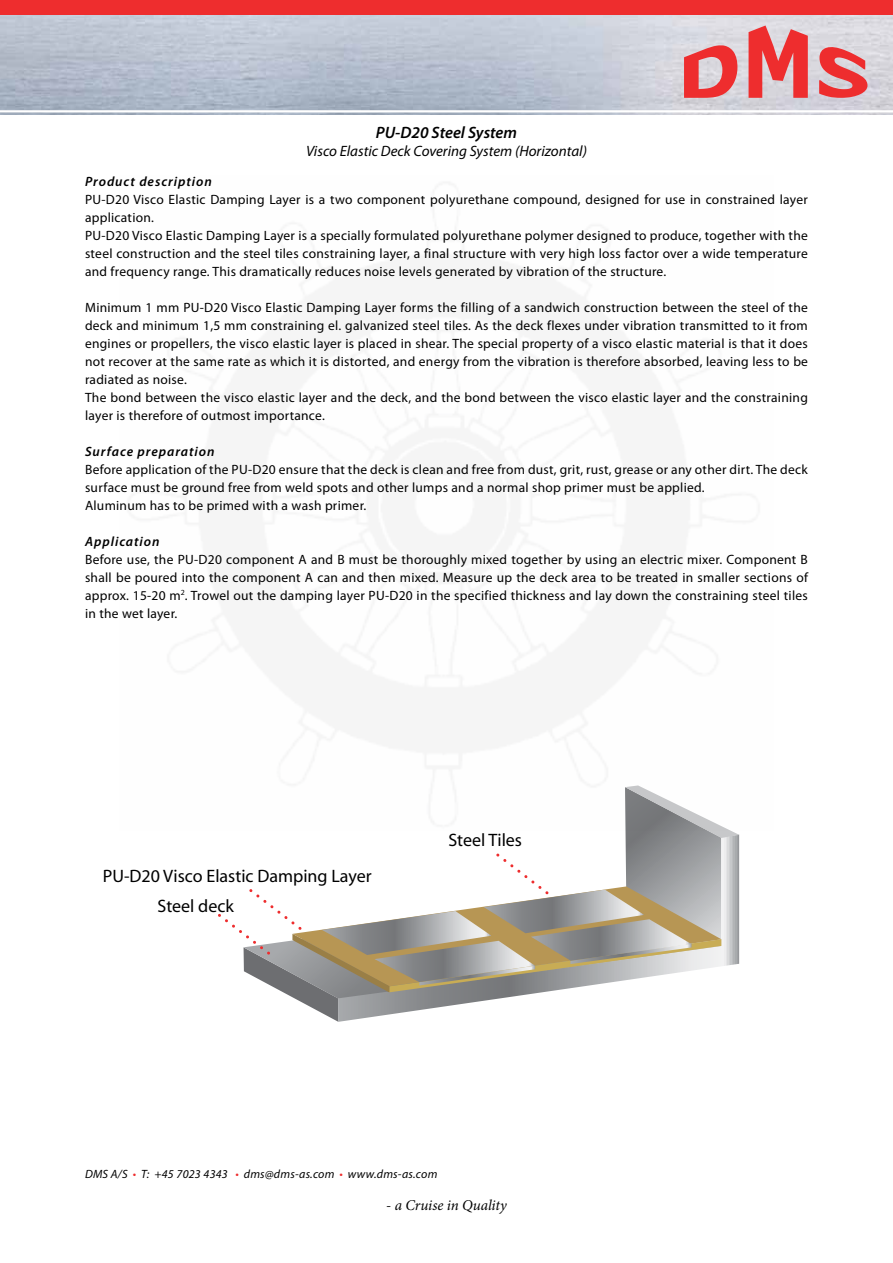
<style>
.page{position:relative;width:893px;height:1263px;background:#fff}
.page>*{position:absolute;margin:0;border:0;box-sizing:border-box;transform-origin:0 0}
.t1{font:18px/29.8px "Myriad";color:#000}
.t2{font:italic 600 16.5px "Myriad Pro";color:#000}
.t3{font:italic 15px "Myriad Pro";color:#000}
.t4{font:italic 15px "Minion Pro";letter-spacing:-.005em;color:#000}
.t5{font:13.5px/18px "Myriad Pro";letter-spacing:.02em;color:#000}
.t6{font:italic 600 13.5px "Myriad Pro";letter-spacing:.07em;color:#000}
.t7{font:italic 12px "Myriad Pro";letter-spacing:.02em;color:#000}
.s1{color:#ee2d2e}
</style>
<div class="page">
<svg style="left:625px;top:838px;width:114px;height:128px;background:#b4b6b8"></svg>
<svg style="left:625px;top:831px;width:114px;height:7px"></svg>
<svg style="left:218px;top:851px;width:503px;height:171px"></svg>
<img style="left:0;top:14px;width:893px;height:101px">
<div style="left:0;top:0;width:893px;height:14px;background:#ee2d2e"></div>
<hr style="left:0;top:110px;width:893px;height:2px;background:#fff">
<img style="left:625px;top:785px;width:106px;height:46px">
<svg style="left:684px;top:45px;width:53px;height:53px;background:#e56f72"></svg>
<svg style="left:749px;top:26px;width:59px;height:72px;background:#e6686b"></svg>
<svg style="left:819px;top:46px;width:48px;height:52px;background:#e47377"></svg>
<p class="t2" style="left:376px;top:122px;width:143px">PU-D20 Steel System</p>
<p class="t3" style="left:306px;top:142px;width:282px">Visco Elastic Deck Covering System (Horizontal)</p>
<p class="t6" style="left:85px;top:173px;width:128px">Product description</p>
<p class="t5" style="left:85px;top:190px;width:724px">PU-D20 Visco Elastic Damping Layer is a two component polyurethane compound, designed for use in constrained layer application.<br>PU-D20 Visco Elastic Damping Layer is a specially formulated polyurethane polymer designed to produce, together with the steel construction and the steel tiles constraining layer, a final structure with very high loss factor over a wide temperature and frequency range. This dramatically reduces noise levels generated by vibration of the structure.</p>
<p class="t5" style="left:85px;top:298px;width:724px">Minimum 1 mm PU-D20 Visco Elastic Damping Layer forms the filling of a sandwich construction between the steel of the deck and minimum 1,5 mm constraining el. galvanized steel tiles. As the deck flexes under vibration transmitted to it from engines or propellers, the visco elastic layer is placed in shear. The special property of a visco elastic material is that it does not recover at the same rate as which it is distorted, and energy from the vibration is therefore absorbed, leaving less to be radiated as noise.<br>The bond between the visco elastic layer and the deck, and the bond between the visco elastic layer and the constraining layer is therefore of outmost importance.</p>
<p class="t6" style="left:85px;top:443px;width:131px">Surface preparation</p>
<p class="t5" style="left:85px;top:460px;width:724px">Before application of the PU-D20 ensure that the deck is clean and free from dust, grit, rust, grease or any other dirt. The deck surface must be ground free from weld spots and other lumps and a normal shop primer must be applied.<br>Aluminum has to be primed with a wash primer.</p>
<p class="t6" style="left:85px;top:533px;width:76px">Application</p>
<p class="t5" style="left:85px;top:550px;width:724px;text-align:justify">Before use, the PU-D20 component A and B must be thoroughly mixed together by using an electric mixer. Component B shall be poured into the component A can and then mixed. Measure up the deck area to be treated in smaller sections of approx. 15-20 m<sup>2</sup>. Trowel out the damping layer PU-D20 in the specified thickness and lay down the constraining steel tiles in the wet layer.</p>
<h1 class="t1" style="left:158px;top:862px;width:216px;text-indent:-55px">PU-D20 Visco Elastic Damping Layer<br>Steel deck</h1>
<h1 class="t1" style="left:448px;top:825px;width:75px">Steel Tiles</h1>
<p class="t7" style="left:85px;top:1167px;width:354px">DMS A/S <span class="s1">•</span> T: +45 7023 4343 <span class="s1">•</span> dms@dms-as.com <span class="s1">•</span> www.dms-as.com</p>
<p class="t4" style="left:386px;top:1195px;width:122px">- a Cruise in Quality</p>
</div>
